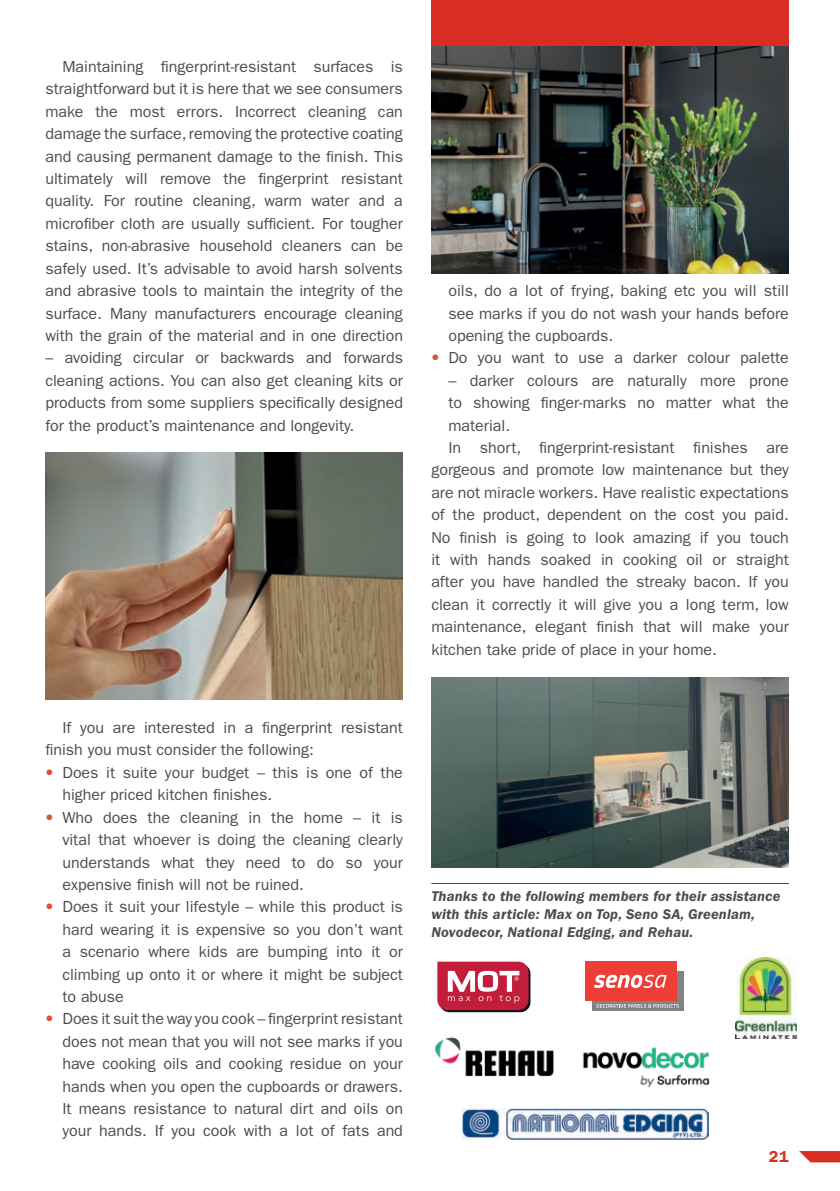
<style>
.page{position:relative;width:840px;height:1191px;background:#fff}
.page>*{position:absolute;margin:0;border:0;box-sizing:border-box;transform-origin:0 0}
.t1{font:16px/22.4px "ITC Franklin Gothic Std";color:#4b4c4d;text-align:justify}
.t2{font:600 16px "ITC Franklin Gothic Std";color:#d92d23}
.t3{font:italic 600 14.6px/18px "ITC Franklin Gothic Std";letter-spacing:.01em;color:#4b4c4d}
.s1{font-family:"Helvetica Neue";font-stretch:expanded;color:#de5337}
</style>
<div class="page">
<svg style="left:799px;top:1151px;width:40px;height:11px"></svg>
<img style="left:431px;top:45px;width:357px;height:229px">
<img style="left:45px;top:453px;width:358px;height:246px">
<img style="left:431px;top:677px;width:357px;height:190px">
<div style="left:431px;top:0;width:357px;height:45px;background:#d92d23"></div>
<hr style="left:431px;top:883px;width:357px;height:1px;background:#4b4c4d">
<svg style="left:591px;top:971px;width:92px;height:39px"></svg>
<div style="left:585px;top:961px;width:91px;height:39px;background:#ee3e35"></div>
<svg style="left:596px;top:1004px;width:82px;height:3px"></svg>
<svg style="left:594px;top:974px;width:72px;height:14px"></svg>
<img style="left:434px;top:1037px;width:120px;height:40px">
<svg style="left:437px;top:961px;width:93px;height:51px"></svg>
<img style="left:582px;top:1047px;width:128px;height:41px">
<img style="left:462px;top:1108px;width:245px;height:31px">
<img style="left:735px;top:957px;width:60px;height:81px">
<p class="t1" style="left:45px;top:55px;width:359px;text-indent:17px">Maintaining fingerprint-resistant surfaces is straightforward but it is here that we see consumers make the most errors. Incorrect cleaning can damage the surface, removing the protective coating and causing permanent damage to the finish. This ultimately will remove the fingerprint resistant quality. For routine cleaning, warm water and a microfiber cloth are usually sufficient. For tougher stains, non-abrasive household cleaners can be safely used. It’s advisable to avoid harsh solvents and abrasive tools to maintain the integrity of the surface. Many manufacturers encourage cleaning with the grain of the material and in one direction</p>
<p class="t1" style="left:45px;top:347px;width:359px">– avoiding circular or backwards and forwards cleaning actions. You can also get cleaning kits or products from some suppliers specifically designed for the product’s maintenance and longevity.</p>
<p class="t1" style="left:45px;top:716px;width:359px;text-indent:17px">If you are interested in a fingerprint resistant finish you must consider the following:</p>
<p class="t1" style="left:62px;top:761px;width:342px;text-indent:-17px"><span class="s1">•</span> Does it suite your budget – this is one of the higher priced kitchen finishes.</p>
<p class="t1" style="left:62px;top:806px;width:342px;text-indent:-17px"><span class="s1">•</span> Who does the cleaning in the home – it is vital that whoever is doing the cleaning clearly understands what they need to do so your expensive finish will not be ruined.</p>
<p class="t1" style="left:62px;top:895px;width:342px;text-indent:-17px"><span class="s1">•</span> Does it suit your lifestyle – while this product is hard wearing it is expensive so you don’t want a scenario where kids are bumping into it or climbing up onto it or where it might be subject to abuse</p>
<p class="t1" style="left:62px;top:1007px;width:342px;text-indent:-17px"><span class="s1">•</span> Does it suit the way you cook – fingerprint resistant does not mean that you will not see marks if you have cooking oils and cooking residue on your hands when you open the cupboards or drawers.<br>It means resistance to natural dirt and oils on your hands. If you cook with a lot of fats and</p>
<p class="t1" style="left:448px;top:279px;width:342px">oils, do a lot of frying, baking etc you will still see marks if you do not wash your hands before opening the cupboards.</p>
<p class="t1" style="left:431px;top:347px;width:359px"><span class="s1">•</span> Do you want to use a darker colour palette</p>
<p class="t1" style="left:448px;top:369px;width:342px">– darker colours are naturally more prone</p>
<p class="t1" style="left:448px;top:391px;width:342px">to showing finger-marks no matter what the</p>
<p class="t1" style="left:448px;top:414px;width:63px">material.</p>
<p class="t1" style="left:448px;top:436px;width:342px">In short, fingerprint-resistant finishes are</p>
<p class="t1" style="left:431px;top:459px;width:359px">gorgeous and promote low maintenance but they</p>
<p class="t1" style="left:431px;top:481px;width:359px">are not miracle workers. Have realistic expectations</p>
<p class="t1" style="left:431px;top:503px;width:359px">of the product, dependent on the cost you paid.</p>
<p class="t1" style="left:431px;top:526px;width:359px">No finish is going to look amazing if you touch</p>
<p class="t1" style="left:431px;top:548px;width:359px">it with hands soaked in cooking oil or straight</p>
<p class="t1" style="left:431px;top:571px;width:359px">after you have handled the streaky bacon. If you</p>
<p class="t1" style="left:431px;top:593px;width:359px">clean it correctly it will give you a long term, low</p>
<p class="t1" style="left:431px;top:615px;width:359px">maintenance, elegant finish that will make your</p>
<p class="t1" style="left:431px;top:638px;width:287px">kitchen take pride of place in your home.</p>
<p class="t3" style="left:431px;top:887px;width:350px">Thanks to the following members for their assistance with this article: Max on Top, Seno SA, Greenlam,<br>Novodecor, National Edging, and Rehau.</p>
<p class="t2" style="left:768px;top:1147px;width:21px">21</p>
</div>
